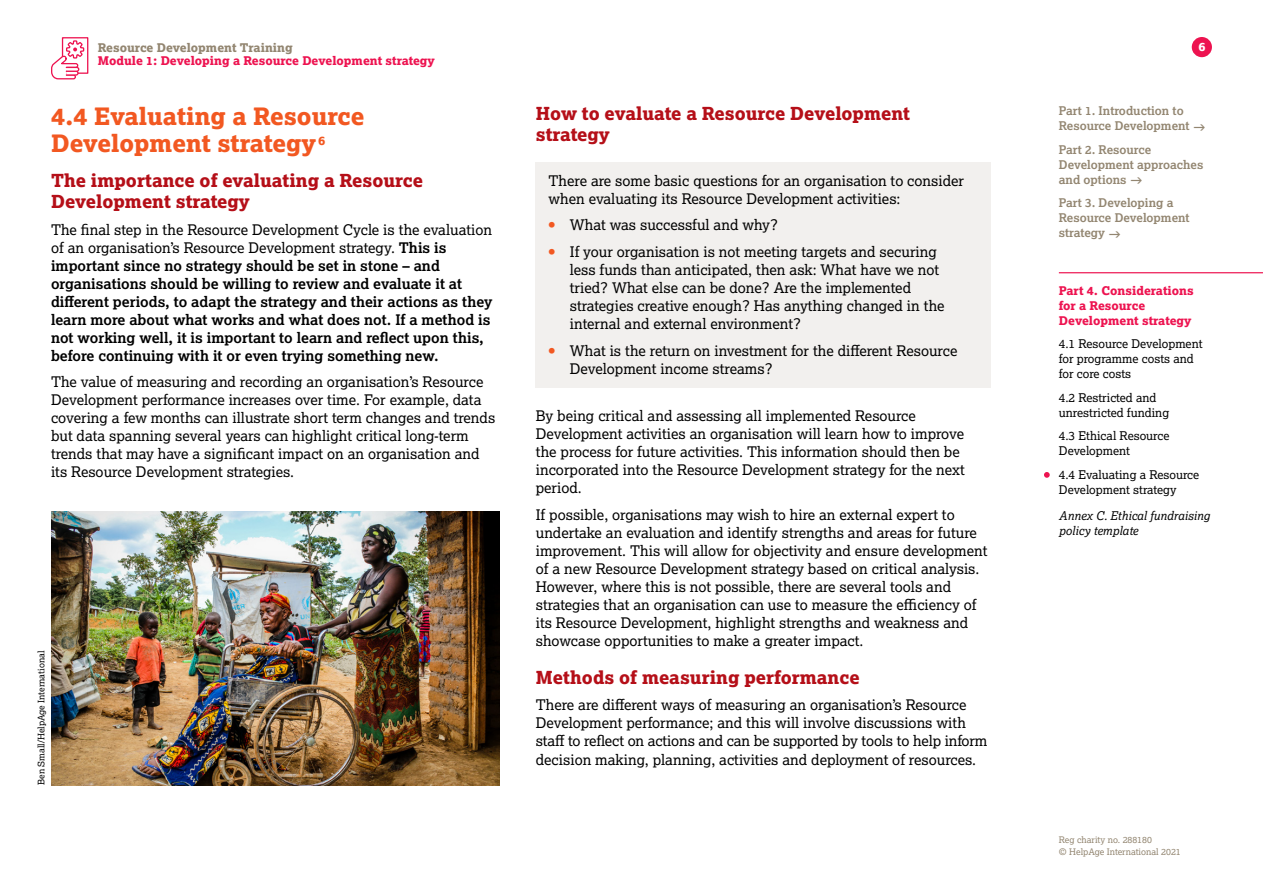
<style>
.page{position:relative;width:1263px;height:893px;background:#fff}
.page>*{position:absolute;margin:0;border:0;box-sizing:border-box;transform-origin:0 0}
.t1{font:24px/27px "Lexia X Bold";color:#f25821}
.t2{font:18px/21px "Lexia X Bold";color:#b50f18}
.t3{font:14.7px/18px "Lexia";color:#000}
.t4{font:700 14.7px/18px "Lexia";color:#000}
.t5{font:12px/15px "Lexia";color:#000}
.t6{font:700 12px/15px "Lexia";color:#938671}
.t7{font:12px/15px "Lexia X Bold";color:#ed1350}
.t8{font:italic 12px/15px "Lexia";color:#000}
.t9{font:12px "Lexia X Bold";color:#938671}
.t10{font:12px "Lexia X Bold";color:#fff}
.t11{font:9px/12px "Lexia";color:#938671}
.t12{font:9px "Lexia";color:#000}
.s1{font-weight:400}
.s2{font-family:"Lexia X Bold";color:#f25821}
</style>
<div class="page">
<div style="left:62px;top:37px;width:26px;height:37px;border:1px solid #ed1350"></div>
<svg style="left:51px;top:37px;width:34px;height:43px"></svg>
<div style="left:1192px;top:37px;width:20px;height:20px;background:#ed1350;border-radius:50%"></div>
<hr style="left:1059px;top:272px;width:204px;height:1px;background:#ed1350">
<img style="left:51px;top:512px;width:449px;height:273px">
<svg style="left:1044px;top:472px;width:6px;height:6px"></svg>
<div style="left:536px;top:162px;width:455px;height:226px;background:#f2f0ee"></div>
<p class="t9" style="left:98px;top:39px;width:196px">Resource Development Training</p>
<p class="t10" style="left:1198px;top:39px;width:9px">6</p>
<p class="t7" style="left:98px;top:53px;width:339px">Module 1: Developing a Resource Development strategy</p>
<p class="t6" style="left:1059px;top:103px;width:132px">Part 1. Introduction to<br>Resource Development</p>
<p class="t6" style="left:1059px;top:142px;width:146px">Part 2. Resource<br>Development approaches and options</p>
<p class="t6" style="left:1059px;top:195px;width:132px">Part 3. Developing a<br>Resource Development strategy</p>
<h1 class="t1" style="left:51px;top:102px;width:315px">4.4 Evaluating a Resource<br>Development strategy <sup>6</sup></h1>
<p class="t2" style="left:51px;top:170px;width:374px">The importance of evaluating a Resource<br>Development strategy</p>
<p class="t4" style="left:51px;top:220px;width:443px"><span class="s1">The final step in the Resource Development Cycle is the evaluation of an organisation’s Resource Development strategy.</span> This is important since no strategy should be set in stone – and organisations should be willing to review and evaluate it at different periods, to adapt the strategy and their actions as they learn more about what works and what does not. If a method is not working well, it is important to learn and reflect upon this, before continuing with it or even trying something new.</p>
<p class="t3" style="left:51px;top:373px;width:446px">The value of measuring and recording an organisation’s Resource Development performance increases over time. For example, data covering a few months can illustrate short term changes and trends but data spanning several years can highlight critical long-term trends that may have a significant impact on an organisation and its Resource Development strategies.</p>
<p class="t2" style="left:536px;top:103px;width:376px">How to evaluate a Resource Development strategy</p>
<p class="t3" style="left:549px;top:171px;width:417px">There are some basic questions for an organisation to consider when evaluating its Resource Development activities:</p>
<p class="t3" style="left:549px;top:216px;width:231px"><span class="s2">•</span> What was successful and why?</p>
<p class="t3" style="left:570px;top:242px;width:376px;text-indent:-21px"><span class="s2">•</span> If your organisation is not meeting targets and securing less funds than anticipated, then ask: What have we not tried? What else can be done? Are the implemented strategies creative enough? Has anything changed in the internal and external environment?</p>
<p class="t3" style="left:570px;top:341px;width:389px;text-indent:-21px"><span class="s2">•</span> What is the return on investment for the different Resource<br>Development income streams?</p>
<p class="t3" style="left:536px;top:407px;width:430px">By being critical and assessing all implemented Resource Development activities an organisation will learn how to improve the process for future activities. This information should then be incorporated into the Resource Development strategy for the next period.</p>
<p class="t3" style="left:536px;top:505px;width:453px">If possible, organisations may wish to hire an external expert to undertake an evaluation and identify strengths and areas for future improvement. This will allow for objectivity and ensure development of a new Resource Development strategy based on critical analysis.<br>However, where this is not possible, there are several tools and strategies that an organisation can use to measure the efficiency of its Resource Development, highlight strengths and weakness and showcase opportunities to make a greater impact.</p>
<p class="t2" style="left:536px;top:667px;width:325px">Methods of measuring performance</p>
<p class="t3" style="left:536px;top:696px;width:453px">There are different ways of measuring an organisation’s Resource Development performance; and this will involve discussions with staff to reflect on actions and can be supported by tools to help inform decision making, planning, activities and deployment of resources.</p>
<p class="t7" style="left:1059px;top:283px;width:136px">Part 4. Considerations for a Resource<br>Development strategy</p>
<p class="t5" style="left:1059px;top:336px;width:145px">4.1 Resource Development for programme costs and for core costs</p>
<p class="t5" style="left:1059px;top:390px;width:112px">4.2 Restricted and unrestricted funding</p>
<p class="t5" style="left:1059px;top:428px;width:112px">4.3 Ethical Resource<br>Development</p>
<p class="t5" style="left:1059px;top:467px;width:142px">4.4 Evaluating a Resource<br>Development strategy</p>
<p class="t8" style="left:1059px;top:507px;width:153px">Annex C. Ethical fundraising policy template</p>
<p class="t12" style="left:36px;top:785px;width:136px;rotate:-90deg">Ben Small/HelpAge International</p>
<p class="t11" style="left:1059px;top:833px;width:123px">Reg charity no. 288180<br>© HelpAge International 2021</p>
</div>
